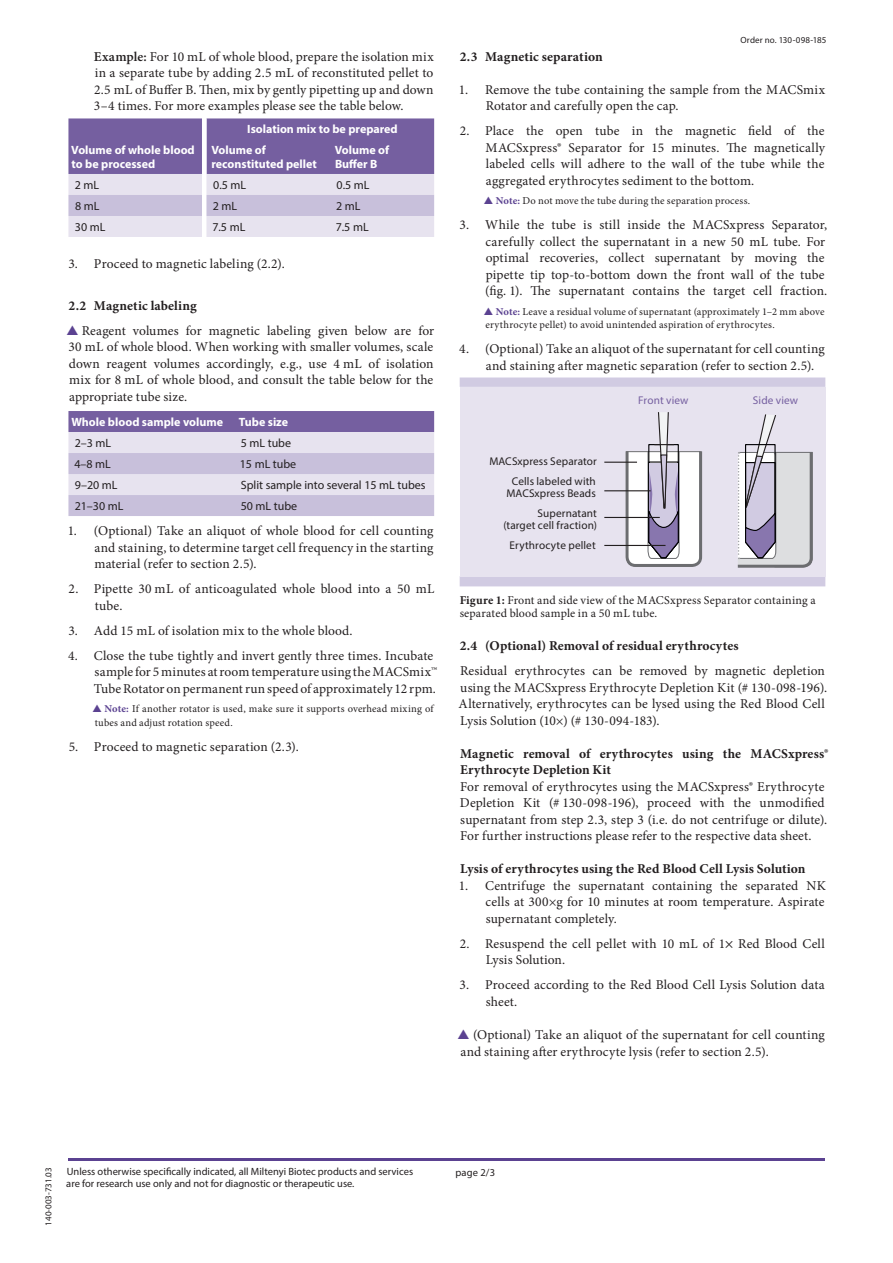
<style>
.page{position:relative;width:893px;height:1263px;background:#fff}
.page>*{position:absolute;margin:0;border:0;box-sizing:border-box;transform-origin:0 0}
.DS_Copy_-Einzug{font:13.5px/16.5px "Minion Pro";letter-spacing:.01em;color:#231f20}
.DS_Copy{font:13.5px/16.5px "Minion Pro";letter-spacing:.01em;color:#231f20}
.DS_Copy-2{font:700 13.5px/16.5px "Minion Pro";letter-spacing:.01em;color:#231f20}
.DS_Headline-_Chapter{font:700 13.5px "Minion Pro";letter-spacing:.01em;color:#231f20}
.DS_Figure_copy{font:700 12px/13.5px "Myriad Pro";color:#fff}
.DS_Figure_copy-2{font:12px "Myriad Pro";color:#231f20}
.DS_Figure_copy-3{font:12px/13.5px "Minion Pro";letter-spacing:.015em;color:#231f20}
.CD__Illu_Fließtext{font:11.25px/12px "Myriad Pro";letter-spacing:.01em;color:#231f20;text-align:center}
.CD__Illu_Fließtext-2{font:11.25px "Myriad Pro";letter-spacing:.01em;color:#755fa0}
.DS_Copy_-Einzug-2{font:10.5px/13.5px "Minion Pro";letter-spacing:.015em;color:#231f20}
.t1{font:10.5px "Myriad Pro";color:#231f20}
.DS_Warning_Warranty{font:9px "Myriad Pro";letter-spacing:.005em;color:#231f20}
.s1{font-weight:600}
.s2{color:#5b4291}
.s3{font-weight:700;color:#5b4291}
.s4{font-weight:700}
.s5{font-family:"Myriad Pro"}
</style>
<div class="page">
<hr style="left:68px;top:1158px;width:757px;height:2px;background:#5b4291">
<svg style="left:68px;top:118px;width:366px;height:119px;background:#ada0c7"></svg>
<svg style="left:68px;top:411px;width:366px;height:105px;background:#c4bad7"></svg>
<svg style="left:460px;top:377px;width:365px;height:209px;background:#d3cde3"></svg>
<div style="left:460px;top:387px;width:365px;height:189px;background:#e7e3ef"></div>
<hr style="left:604px;top:462px;width:33px;height:1px;background:#231f20">
<hr style="left:604px;top:517px;width:56px;height:1px;background:#231f20">
<hr style="left:604px;top:490px;width:47px;height:1px;background:#231f20">
<hr style="left:604px;top:545px;width:61px;height:1px;background:#231f20">
<svg style="left:737px;top:414px;width:76px;height:154px"></svg>
<svg style="left:624px;top:412px;width:79px;height:155px"></svg>
<p class="DS_Copy_-Einzug" style="left:94px;top:48px;width:341px;text-align:justify"><span class="s1">Example:</span> For 10 mL of whole blood, prepare the isolation mix in a separate tube by adding 2.5 mL of reconstituted pellet to 2.5 mL of Buffer B. Then, mix by gently pipetting up and down 3–4 times. For more examples please see the table below.</p>
<p class="DS_Figure_copy" style="left:247px;top:122px;width:152px">Isolation mix to be prepared</p>
<p class="DS_Figure_copy" style="left:71px;top:143px;width:125px">Volume of whole blood to be processed</p>
<p class="DS_Figure_copy" style="left:211px;top:143px;width:107px">Volume of reconstituted pellet</p>
<p class="DS_Figure_copy" style="left:335px;top:143px;width:56px">Volume of</p>
<p class="DS_Figure_copy" style="left:335px;top:157px;width:44px">Buffer B</p>
<p class="DS_Figure_copy-2" style="left:75px;top:178px;width:26px">2 mL</p>
<p class="DS_Figure_copy-2" style="left:213px;top:178px;width:35px">0.5 mL</p>
<p class="DS_Figure_copy-2" style="left:337px;top:178px;width:35px">0.5 mL</p>
<p class="DS_Figure_copy-2" style="left:75px;top:199px;width:26px">8 mL</p>
<p class="DS_Figure_copy-2" style="left:213px;top:199px;width:26px">2 mL</p>
<p class="DS_Figure_copy-2" style="left:336px;top:199px;width:26px">2 mL</p>
<p class="DS_Figure_copy-2" style="left:75px;top:220px;width:32px">30 mL</p>
<p class="DS_Figure_copy-2" style="left:212px;top:220px;width:35px">7.5 mL</p>
<p class="DS_Figure_copy-2" style="left:336px;top:220px;width:35px">7.5 mL</p>
<p class="DS_Copy_-Einzug" style="left:68px;top:256px;width:218px">3. Proceed to magnetic labeling (2.2).</p>
<p class="DS_Headline-_Chapter" style="left:69px;top:296px;width:130px">2.2 Magnetic labeling</p>
<p class="DS_Copy" style="left:66px;top:322px;width:369px;text-align:justify"><span class="s2">▲</span> Reagent volumes for magnetic labeling given below are for 30 mL of whole blood. When working with smaller volumes, scale down reagent volumes accordingly, e.g., use 4 mL of isolation mix for 8 mL of whole blood, and consult the table below for the appropriate tube size.</p>
<p class="DS_Figure_copy" style="left:71px;top:415px;width:153px">Whole blood sample volume</p>
<p class="DS_Figure_copy" style="left:239px;top:415px;width:51px">Tube size</p>
<p class="DS_Figure_copy-2" style="left:75px;top:436px;width:38px">2–3 mL</p>
<p class="DS_Figure_copy-2" style="left:241px;top:436px;width:52px">5 mL tube</p>
<p class="DS_Figure_copy-2" style="left:74px;top:457px;width:38px">4–8 mL</p>
<p class="DS_Figure_copy-2" style="left:240px;top:457px;width:58px">15 mL tube</p>
<p class="DS_Figure_copy-2" style="left:75px;top:478px;width:44px">9–20 mL</p>
<p class="DS_Figure_copy-2" style="left:241px;top:478px;width:186px">Split sample into several 15 mL tubes</p>
<p class="DS_Figure_copy-2" style="left:75px;top:499px;width:50px">21–30 mL</p>
<p class="DS_Figure_copy-2" style="left:241px;top:499px;width:58px">50 mL tube</p>
<p class="DS_Copy_-Einzug" style="left:95px;top:522px;width:340px;text-align:justify;text-indent:-27px">1. (Optional) Take an aliquot of whole blood for cell counting and staining, to determine target cell frequency in the starting material (refer to section 2.5).</p>
<p class="DS_Copy_-Einzug" style="left:95px;top:580px;width:341px;text-indent:-26px">2. Pipette 30 mL of anticoagulated whole blood into a 50 mL tube.</p>
<p class="DS_Copy_-Einzug" style="left:68px;top:622px;width:286px">3. Add 15 mL of isolation mix to the whole blood.</p>
<p class="DS_Copy_-Einzug" style="left:94px;top:647px;width:345px;text-indent:-26px">4. Close the tube tightly and invert gently three times. Incubate sample for 5 minutes at room temperature using the MACSmix™<br>Tube Rotator on permanent run speed of approximately 12 rpm.</p>
<p class="DS_Copy_-Einzug-2" style="left:93px;top:702px;width:343px"><span class="s2">▲</span> <span class="s3">Note:</span> If another rotator is used, make sure it supports overhead mixing of tubes and adjust rotation speed.</p>
<p class="DS_Copy_-Einzug" style="left:69px;top:738px;width:231px">5. Proceed to magnetic separation (2.3).</p>
<p class="DS_Warning_Warranty" style="left:740px;top:34px;width:88px">Order no. 130-098-185</p>
<p class="DS_Headline-_Chapter" style="left:460px;top:47px;width:144px">2.3 Magnetic separation</p>
<p class="DS_Copy_-Einzug" style="left:486px;top:81px;width:341px;text-indent:-27px">1. Remove the tube containing the sample from the MACSmix<br>Rotator and carefully open the cap.</p>
<p class="DS_Copy_-Einzug" style="left:486px;top:123px;width:341px;text-align:justify;text-indent:-26px">2. Place the open tube in the magnetic field of the MACSxpress® Separator for 15 minutes. The magnetically labeled cells will adhere to the wall of the tube while the aggregated erythrocytes sediment to the bottom.</p>
<p class="DS_Copy_-Einzug-2" style="left:484px;top:194px;width:268px"><span class="s2">▲</span> <span class="s3">Note:</span> Do not move the tube during the separation process.</p>
<p class="DS_Copy_-Einzug" style="left:485px;top:217px;width:344px;text-indent:-26px">3. While the tube is still inside the MACSxpress Separator, carefully collect the supernatant in a new 50 mL tube. For optimal recoveries, collect supernatant by moving the pipette tip top-to-bottom down the front wall of the tube (fig. 1). The supernatant contains the target cell fraction.</p>
<p class="DS_Copy_-Einzug-2" style="left:484px;top:305px;width:342px"><span class="s2">▲</span> <span class="s3">Note:</span> Leave a residual volume of supernatant (approximately 1–2 mm above erythrocyte pellet) to avoid unintended aspiration of erythrocytes.</p>
<p class="DS_Copy_-Einzug" style="left:486px;top:341px;width:340px;text-indent:-27px">4. (Optional) Take an aliquot of the supernatant for cell counting and staining after magnetic separation (refer to section 2.5).</p>
<p class="CD__Illu_Fließtext" style="left:489px;top:455px;width:109px">MACSxpress Separator</p>
<p class="CD__Illu_Fließtext" style="left:506px;top:475px;width:91px">Cells labeled with<br>MACSxpress Beads</p>
<p class="CD__Illu_Fließtext" style="left:503px;top:507px;width:95px;text-align:right">Supernatant (target cell fraction)</p>
<p class="CD__Illu_Fließtext" style="left:510px;top:539px;width:88px">Erythrocyte pellet</p>
<p class="CD__Illu_Fließtext-2" style="left:638px;top:393px;width:52px">Front view</p>
<p class="CD__Illu_Fließtext-2" style="left:753px;top:393px;width:47px">Side view</p>
<p class="DS_Figure_copy-3" style="left:460px;top:593px;width:358px"><span class="s4">Figure 1:</span> Front and side view of the MACSxpress Separator containing a separated blood sample in a 50 mL tube.</p>
<p class="DS_Headline-_Chapter" style="left:460px;top:637px;width:280px">2.4 (Optional) Removal of residual erythrocytes</p>
<p class="DS_Copy" style="left:459px;top:663px;width:370px">Residual erythrocytes can be removed by magnetic depletion using the MACSxpress Erythrocyte Depletion Kit (# 130-098-196).<br>Alternatively, erythrocytes can be lysed using the Red Blood Cell Lysis Solution (10×) (# 130-094-183).</p>
<p class="DS_Copy-2" style="left:460px;top:745px;width:370px">Magnetic removal of erythrocytes using the MACSxpress®<br>Erythrocyte Depletion Kit</p>
<p class="DS_Copy" style="left:460px;top:778px;width:369px">For removal of erythrocytes using the MACSxpress® Erythrocyte Depletion Kit (# 130-098-196), proceed with the unmodified supernatant from step 2.3, step 3 (i.e. do not centrifuge or dilute).<br>For further instructions please refer to the respective data sheet.</p>
<p class="DS_Copy-2" style="left:460px;top:861px;width:347px">Lysis of erythrocytes using the Red Blood Cell Lysis Solution</p>
<p class="DS_Copy_-Einzug" style="left:486px;top:877px;width:342px;text-align:justify;text-indent:-27px">1. Centrifuge the supernatant containing the separated NK cells at 300×g for 10 minutes at room temperature. Aspirate supernatant completely.</p>
<p class="DS_Copy_-Einzug" style="left:486px;top:935px;width:341px;text-indent:-26px">2. Resuspend the cell pellet with 10 mL of 1<span class="s5">×</span> Red Blood Cell<br>Lysis Solution.</p>
<p class="DS_Copy_-Einzug" style="left:486px;top:977px;width:340px;text-indent:-26px">3. Proceed according to the Red Blood Cell Lysis Solution data sheet.</p>
<p class="DS_Copy" style="left:458px;top:1026px;width:369px"><span class="s2">▲</span> (Optional) Take an aliquot of the supernatant for cell counting and staining after erythrocyte lysis (refer to section 2.5).</p>
<p class="DS_Warning_Warranty" style="left:43px;top:1225px;width:60px;rotate:-90deg">140-003-731.03</p>
<p class="t1" style="left:67px;top:1165px;width:348px">Unless otherwise specifically indicated, all Miltenyi Biotec products and services</p>
<p class="t1" style="left:455px;top:1166px;width:41px">page 2/3</p>
<p class="t1" style="left:66px;top:1177px;width:290px">are for research use only and not for diagnostic or therapeutic use.</p>
</div>
